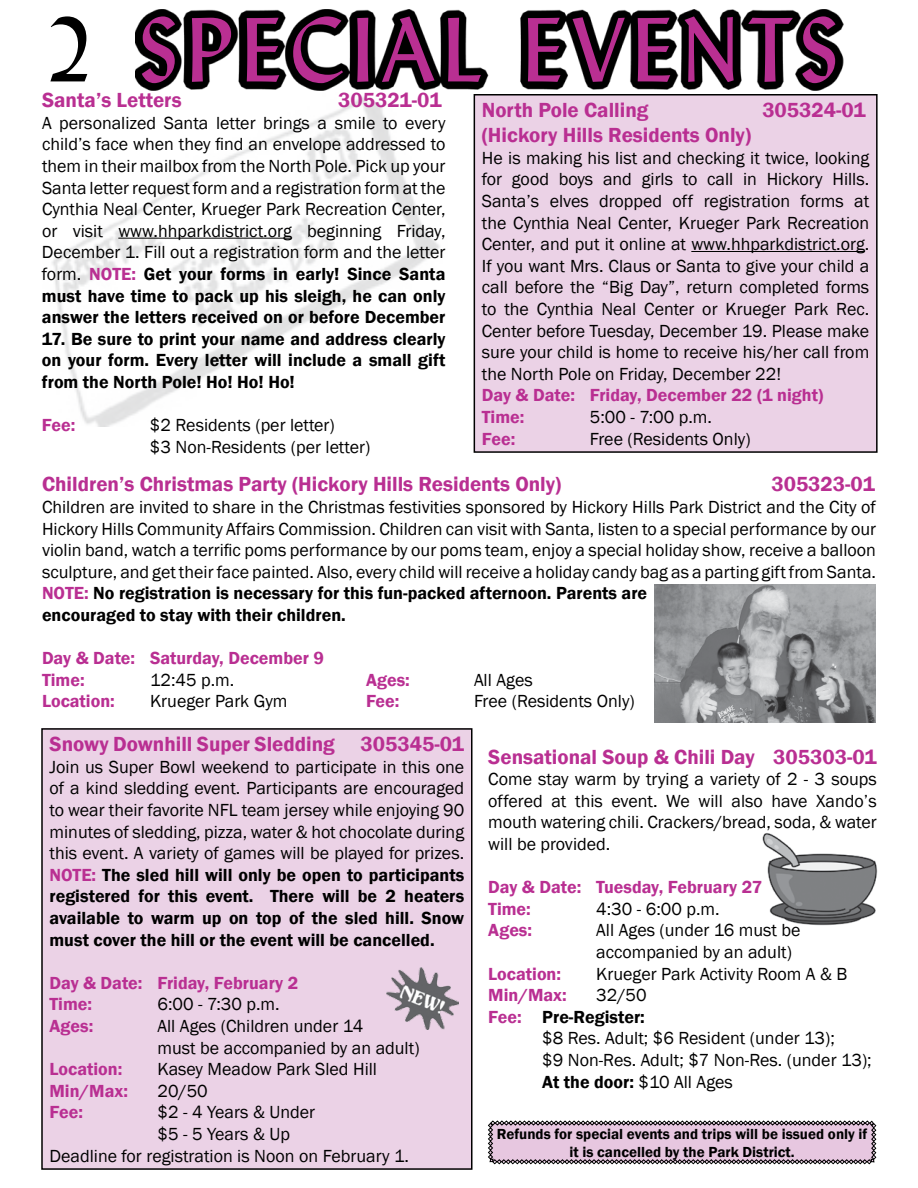
<style>
.page{position:relative;width:918px;height:1188px;background:#fff}
.page>*{position:absolute;margin:0;border:0;box-sizing:border-box;transform-origin:0 0}
.t1{font:90px "Lydian BT";letter-spacing:.09em;color:#b92f92}
.t2{font:90px "Lydian BT";color:#000}
.t3{font:600 21px "Franklin Gothic";color:#b92f92}
.t4{font:18px/21.6px "Franklin Gothic";color:#000}
.t5{font:600 18px/21.6px "Franklin Gothic";color:#b92f92}
.t6{font:600 18px/21.6px "Franklin Gothic";color:#000;text-align:justify}
.t7{font:600 15px/18px "Franklin Gothic";color:#000;text-align:center}
.s1{font-weight:600;color:#b92f92}
.s2{font-weight:600}
.s3{color:#b92f92}
.s4{font-weight:400}
</style>
<div class="page">
<img style="left:762px;top:833px;width:116px;height:93px">
<img style="left:52px;top:96px;width:388px;height:331px">
<hr style="left:118px;top:238px;width:174px;height:1px;background:#000">
<div style="left:474px;top:95px;width:403px;height:357px;background:#ebd2e6"></div>
<hr style="left:691px;top:251px;width:174px;height:1px;background:#000">
<div style="left:474px;top:94px;width:404px;height:359px;border:2px solid #000"></div>
<img style="left:654px;top:585px;width:221px;height:137px">
<div style="left:42px;top:729px;width:430px;height:440px;background:#ebd2e6"></div>
<div style="left:41px;top:728px;width:431px;height:442px;border:2px solid #000"></div>
<svg style="left:135px;top:9px;width:708px;height:82px;fill:#000"></svg>
<img style="left:387px;top:968px;width:72px;height:61px">
<svg style="left:488px;top:1121px;width:388px;height:43px;background:#cbb1c5"></svg>
<h1 class="t2" style="left:47px;top:-5px;width:50px">2</h1>
<h1 class="t1" style="left:139px;top:-5px;width:701px">SPECIAL EVENTS</h1>
<p class="t3" style="left:42px;top:87px;width:141px">Santa’s Letters</p>
<p class="t3" style="left:338px;top:87px;width:105px">305321-01</p>
<p class="t4" style="left:42px;top:112px;width:405px;text-align:justify">A personalized Santa letter brings a smile to every child’s face when they find an envelope addressed to them in their mailbox from the North Pole. Pick up your Santa letter request form and a registration form at the Cynthia Neal Center, Krueger Park Recreation Center, or visit www.hhparkdistrict.org beginning Friday, December 1. Fill out a registration form and the letter form. <span class="s1">NOTE:</span> <span class="s2">Get your forms in early! Since Santa must have time to pack up his sleigh, he can only answer the letters received on or before December</span></p>
<p class="t6" style="left:42px;top:328px;width:405px">17. Be sure to print your name and address clearly on your form. Every letter will include a small gift from the North Pole! Ho! Ho! Ho!</p>
<p class="t5" style="left:42px;top:415px;width:35px">Fee:</p>
<p class="t4" style="left:150px;top:415px;width:222px">$2 Residents (per letter)<br>$3 Non-Residents (per letter)</p>
<p class="t3" style="left:482px;top:97px;width:168px">North Pole Calling</p>
<p class="t3" style="left:762px;top:97px;width:105px">305324-01</p>
<p class="t3" style="left:482px;top:122px;width:271px">(Hickory Hills Residents Only)</p>
<p class="t4" style="left:482px;top:147px;width:389px;text-align:justify">He is making his list and checking it twice, looking for good boys and girls to call in Hickory Hills.<br>Santa’s elves dropped off registration forms at the Cynthia Neal Center, Krueger Park Recreation Center, and put it online at www.hhparkdistrict.org.<br>If you want Mrs. Claus or Santa to give your child a call before the “Big Day”, return completed forms to the Cynthia Neal Center or Krueger Park Rec.<br>Center before Tuesday, December 19. Please make sure your child is home to receive his/her call from the North Pole on Friday, December 22!</p>
<p class="t5" style="left:482px;top:385px;width:343px">Day &amp; Date: Friday, December 22 (1 night)<br>Time:</p>
<p class="t4" style="left:590px;top:407px;width:124px">5:00 - 7:00 p.m.</p>
<p class="t5" style="left:482px;top:428px;width:35px">Fee:</p>
<p class="t4" style="left:590px;top:428px;width:162px">Free (Residents Only)</p>
<p class="t3" style="left:42px;top:472px;width:521px">Children’s Christmas Party (Hickory Hills Residents Only)</p>
<p class="t3" style="left:771px;top:472px;width:105px">305323-01</p>
<p class="t4" style="left:42px;top:497px;width:836px">Children are invited to share in the Christmas festivities sponsored by Hickory Hills Park District and the City of Hickory Hills Community Affairs Commission. Children can visit with Santa, listen to a special performance by our violin band, watch a terrific poms performance by our poms team, enjoy a special holiday show, receive a balloon sculpture, and get their face painted. Also, every child will receive a holiday candy bag as a parting gift from Santa.<br><span class="s1">NOTE:</span> <span class="s2">No registration is necessary for this fun-packed afternoon. Parents are<br>encouraged to stay with their children.</span></p>
<p class="t5" style="left:42px;top:648px;width:284px">Day &amp; Date: Saturday, December 9<br>Time:</p>
<p class="t4" style="left:150px;top:669px;width:86px">12:45 p.m.</p>
<p class="t5" style="left:366px;top:669px;width:45px">Ages:</p>
<p class="t4" style="left:474px;top:669px;width:60px">All Ages</p>
<p class="t5" style="left:42px;top:691px;width:74px">Location:</p>
<p class="t4" style="left:150px;top:691px;width:139px">Krueger Park Gym</p>
<p class="t5" style="left:366px;top:691px;width:35px">Fee:</p>
<p class="t4" style="left:474px;top:691px;width:162px">Free (Residents Only)</p>
<p class="t3" style="left:50px;top:731px;width:416px">Snowy Downhill Super Sledding 305345-01</p>
<p class="t4" style="left:50px;top:756px;width:416px;text-align:justify">Join us Super Bowl weekend to participate in this one of a kind sledding event. Participants are encouraged to wear their favorite NFL team jersey while enjoying 90 minutes of sledding, pizza, water &amp; hot chocolate during this event. A variety of games will be played for prizes.<br><span class="s1">NOTE:</span> <span class="s2">The sled hill will only be open to participants registered for this event. There will be 2 heaters available to warm up on top of the sled hill. Snow must cover the hill or the event will be cancelled.</span></p>
<p class="t5" style="left:50px;top:972px;width:250px">Day &amp; Date: Friday, February 2<br>Time:</p>
<p class="t4" style="left:158px;top:994px;width:124px">6:00 - 7:30 p.m.</p>
<p class="t5" style="left:50px;top:1015px;width:45px">Ages:</p>
<p class="t4" style="left:158px;top:1016px;width:264px">All Ages (Children under 14<br>must be accompanied by an adult)</p>
<p class="t5" style="left:50px;top:1059px;width:74px">Location:</p>
<p class="t4" style="left:158px;top:1059px;width:221px">Kasey Meadow Park Sled Hill</p>
<p class="t5" style="left:50px;top:1080px;width:80px">Min/Max:</p>
<p class="t4" style="left:158px;top:1080px;width:52px">20/50</p>
<p class="t5" style="left:50px;top:1102px;width:35px">Fee:</p>
<p class="t4" style="left:158px;top:1102px;width:159px">$2 - 4 Years &amp; Under</p>
<p class="t4" style="left:158px;top:1124px;width:134px">$5 - 5 Years &amp; Up</p>
<p class="t4" style="left:50px;top:1145px;width:361px">Deadline for registration is Noon on February 1.</p>
<p class="t3" style="left:488px;top:744px;width:390px">Sensational Soup &amp; Chili Day 305303-01</p>
<p class="t4" style="left:488px;top:769px;width:390px;text-align:justify">Come stay warm by trying a variety of 2 - 3 soups offered at this event. We will also have Xando’s mouth watering chili. Crackers/bread, soda, &amp; water will be provided.</p>
<p class="t5" style="left:488px;top:877px;width:276px">Day &amp; Date: Tuesday, February 27<br>Time:</p>
<p class="t4" style="left:596px;top:898px;width:125px">4:30 - 6:00 p.m.</p>
<p class="t5" style="left:488px;top:920px;width:45px">Ages:</p>
<p class="t4" style="left:596px;top:920px;width:206px">All Ages (under 16 must be accompanied by an adult)</p>
<p class="t5" style="left:488px;top:963px;width:74px">Location:</p>
<p class="t4" style="left:596px;top:963px;width:253px">Krueger Park Activity Room A &amp; B</p>
<p class="t5" style="left:488px;top:985px;width:80px">Min/Max:</p>
<p class="t4" style="left:596px;top:985px;width:52px">32/50</p>
<p class="t6" style="left:488px;top:1006px;width:158px"><span class="s3">Fee:</span> Pre-Register:</p>
<p class="t4" style="left:542px;top:1028px;width:294px">$8 Res. Adult; $6 Resident (under 13);</p>
<p class="t4" style="left:542px;top:1050px;width:331px">$9 Non-Res. Adult; $7 Non-Res. (under 13);</p>
<p class="t6" style="left:542px;top:1071px;width:192px">At the door: <span class="s4">$10 All Ages</span></p>
<p class="t7" style="left:497px;top:1125px;width:372px">Refunds for special events and trips will be issued only if it is cancelled by the Park District.</p>
</div>
